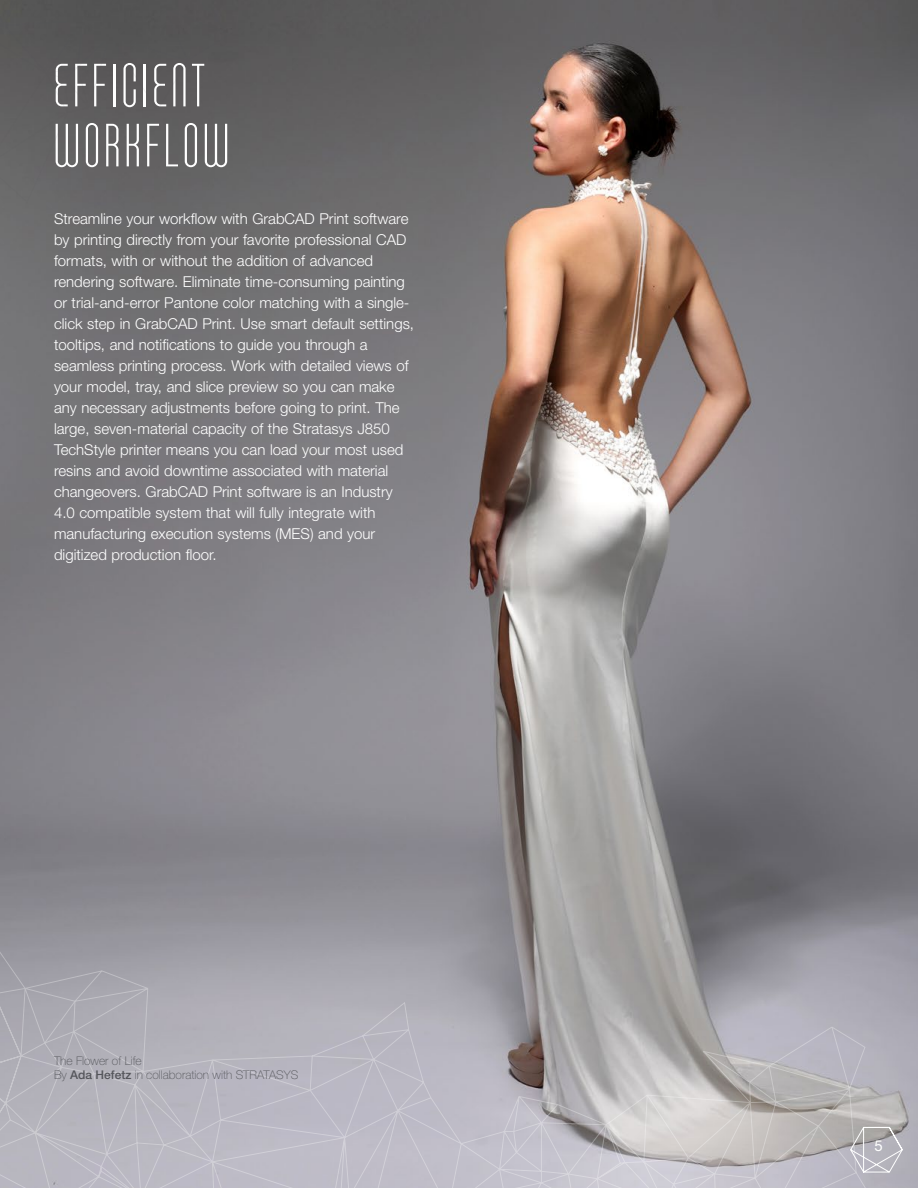
<style>
.page{position:relative;width:918px;height:1188px;background:#fff}
.page>*{position:absolute;margin:0;border:0;box-sizing:border-box;transform-origin:0 0}
.t1{font:200 60px/60px "Brans";letter-spacing:.075em;color:#fff}
.t2{font:300 15px/21px "Helvetica Neue LT Std";color:#fff}
.t3{font:15px "Helvetica Neue LT Std";color:#fff}
.t4{font:100 12px/14.4px "Helvetica Neue LT Std";color:#54555a}
.s1{font-weight:500}
</style>
<div class="page">
<img style="left:0;top:0;width:918px;height:941px">
<svg style="left:0;top:941px;width:918px;height:247px;background:#b2b0b7"></svg>
<svg style="left:850px;top:1127px;width:53px;height:46px;background:#b8b6bb"></svg>
<svg style="left:0;top:0;width:229px;height:213px;background:#5e5d5d"></svg>
<h1 class="t1" style="left:54px;top:55px;width:176px">EFFICIENT<br>WORKFLOW</h1>
<p class="t2" style="left:54px;top:208px;width:362px">Streamline your workflow with GrabCAD Print software by printing directly from your favorite professional CAD formats, with or without the addition of advanced rendering software. Eliminate time-consuming painting or trial-and-error Pantone color matching with a single&shy;click step in GrabCAD Print. Use smart default settings, tooltips, and notifications to guide you through a seamless printing process. Work with detailed views of your model, tray, and slice preview so you can make any necessary adjustments before going to print. The large, seven-material capacity of the Stratasys J850<br>TechStyle printer means you can load your most used resins and avoid downtime associated with material changeovers. GrabCAD Print software is an Industry 4.0 compatible system that will fully integrate with manufacturing execution systems (MES) and your digitized production floor.</p>
<p class="t4" style="left:54px;top:1053px;width:246px">The Flower of Life<br>By <span class="s1">Ada Hefetz</span> in collaboration with STRATASYS</p>
<p class="t3" style="left:874px;top:1136px;width:10px">5</p>
</div>
